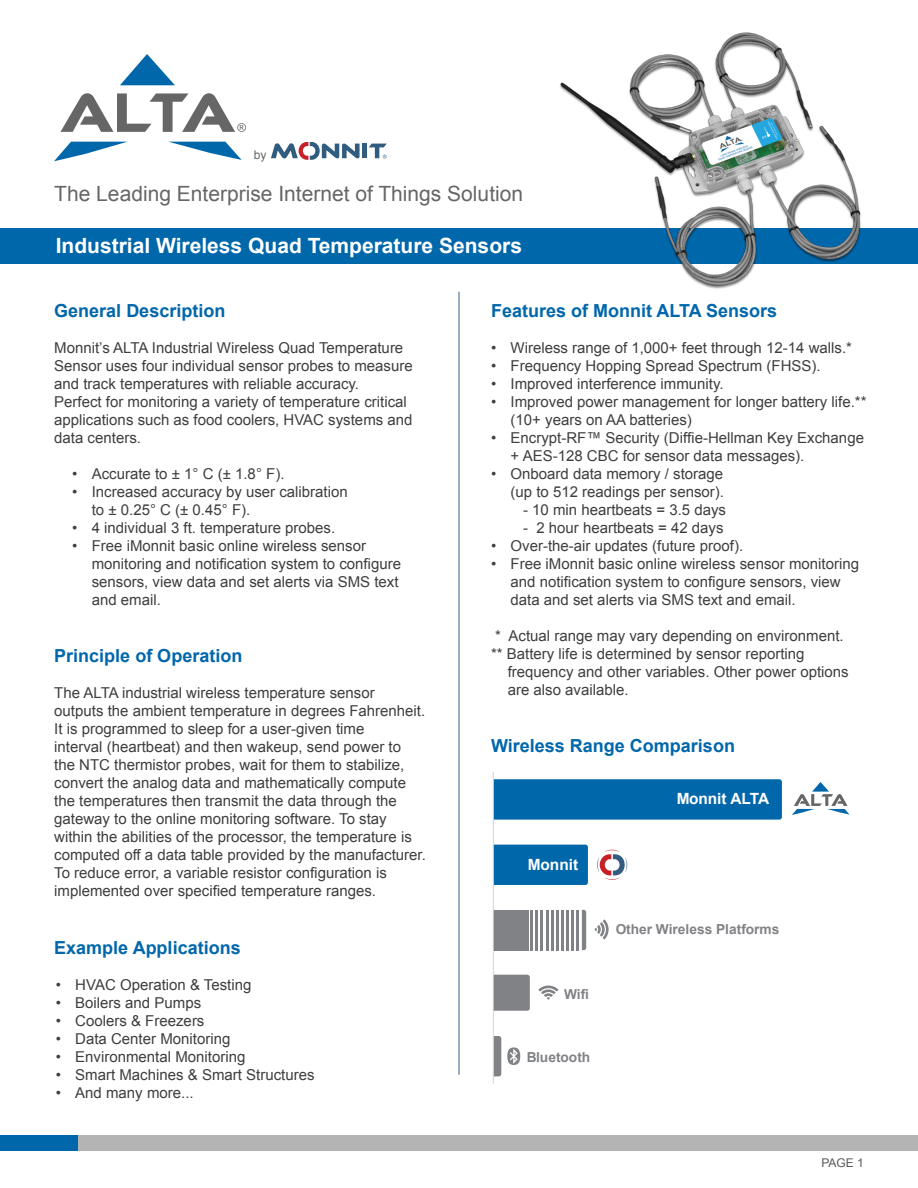
<style>
.page{position:relative;width:918px;height:1188px;background:#fff}
.page>*{position:absolute;margin:0;border:0;box-sizing:border-box;transform-origin:0 0}
.t1{font:700 21.45px "Arial";color:#0067ab}
.t2{font:21px "Arial";color:#666}
.t3{font:700 21px "Arial";color:#fff}
.t4{font:700 18px "Arial";color:#0067ab}
.t5{font:700 15.45px "Arial";color:#fff}
.t6{font:15px/18px "Arial";color:#3e3e3f}
.t7{font:700 13.8px "Arial";color:#808285}
.t8{font:12px "Arial";color:#57585a}
.t9{font:12px "Arial";color:#666}
</style>
<div class="page">
<div style="left:0;top:228px;width:918px;height:35px;background:#0067ab"></div>
<div style="left:0;top:1135px;width:918px;height:16px;background:#b4b4b4"></div>
<div style="left:0;top:1135px;width:78px;height:16px;background:#0067ab"></div>
<hr style="left:459px;top:292px;width:1px;height:783px;background:#335d80">
<div style="left:494px;top:779px;width:288px;height:41px;background:#0067ab"></div>
<div style="left:494px;top:845px;width:94px;height:40px;background:#0067ab"></div>
<svg style="left:582px;top:910px;width:4px;height:40px"></svg>
<svg style="left:494px;top:975px;width:64px;height:101px"></svg>
<svg style="left:597px;top:850px;width:30px;height:30px"></svg>
<svg style="left:594px;top:919px;width:15px;height:20px"></svg>
<div style="left:493px;top:910px;width:36px;height:40px;background:#808285"></div>
<hr style="left:530px;top:910px;width:3px;height:40px;background:#808285">
<hr style="left:536px;top:910px;width:2px;height:40px;background:#808285">
<hr style="left:541px;top:910px;width:2px;height:40px;background:#808285">
<hr style="left:546px;top:910px;width:2px;height:40px;background:#808285">
<hr style="left:551px;top:910px;width:2px;height:40px;background:#808285">
<hr style="left:556px;top:910px;width:3px;height:40px;background:#808285">
<hr style="left:561px;top:910px;width:3px;height:40px;background:#808285">
<hr style="left:566px;top:910px;width:3px;height:40px;background:#808285">
<hr style="left:572px;top:910px;width:2px;height:40px;background:#808285">
<hr style="left:577px;top:910px;width:2px;height:40px;background:#808285">
<svg style="left:792px;top:782px;width:58px;height:33px"></svg>
<hr style="left:493px;top:772px;width:1px;height:311px;background:#d1d3d4">
<svg style="left:120px;top:54px;width:55px;height:31px"></svg>
<svg style="left:54px;top:142px;width:72px;height:19px"></svg>
<svg style="left:170px;top:142px;width:72px;height:18px"></svg>
<svg style="left:60px;top:93px;width:186px;height:39px"></svg>
<div style="left:362px;top:144px;width:5px;height:14px;background:#305c7f"></div>
<svg style="left:271px;top:142px;width:89px;height:18px"></svg>
<svg style="left:369px;top:144px;width:18px;height:15px"></svg>
<img style="left:556px;top:32px;width:362px;height:257px">
<p class="t9" style="left:254px;top:147px;width:14px">by</p>
<p class="t2" style="left:54px;top:180px;width:470px">The Leading Enterprise Internet of Things Solution</p>
<p class="t3" style="left:56px;top:232px;width:468px">Industrial Wireless Quad Temperature Sensors</p>
<p class="t4" style="left:54px;top:298px;width:173px">General Description</p>
<p class="t6" style="left:54px;top:338px;width:360px">Monnit’s ALTA Industrial Wireless Quad Temperature Sensor uses four individual sensor probes to measure and track temperatures with reliable accuracy.<br>Perfect for monitoring a variety of temperature critical applications such as food coolers, HVAC systems and data centers.</p>
<p class="t6" style="left:72px;top:464px;width:214px">• Accurate to ± 1° C (± 1.8° F).</p>
<p class="t6" style="left:92px;top:482px;width:257px;text-indent:-20px">• Increased accuracy by user calibration to ± 0.25° C (± 0.45° F).</p>
<p class="t6" style="left:72px;top:518px;width:264px">• 4 individual 3 ft. temperature probes.</p>
<p class="t6" style="left:92px;top:536px;width:311px;text-indent:-20px">• Free iMonnit basic online wireless sensor monitoring and notification system to configure sensors, view data and set alerts via SMS text and email.</p>
<p class="t4" style="left:54px;top:644px;width:190px">Principle of Operation</p>
<p class="t6" style="left:54px;top:684px;width:373px">The ALTA industrial wireless temperature sensor outputs the ambient temperature in degrees Fahrenheit.<br>It is programmed to sleep for a user-given time<br>interval (heartbeat) and then wakeup, send power to<br>the NTC thermistor probes, wait for them to stabilize, convert the analog data and mathematically compute the temperatures then transmit the data through the gateway to the online monitoring software. To stay within the abilities of the processor, the temperature is computed off a data table provided by the manufacturer.<br>To reduce error, a variable resistor configuration is implemented over specified temperature ranges.</p>
<p class="t4" style="left:54px;top:935px;width:188px">Example Applications</p>
<p class="t6" style="left:56px;top:976px;width:197px">• HVAC Operation &amp; Testing</p>
<p class="t6" style="left:56px;top:994px;width:147px">• Boilers and Pumps</p>
<p class="t6" style="left:56px;top:1012px;width:150px">• Coolers &amp; Freezers</p>
<p class="t6" style="left:56px;top:1030px;width:176px">• Data Center Monitoring</p>
<p class="t6" style="left:56px;top:1048px;width:191px">• Environmental Monitoring</p>
<p class="t6" style="left:56px;top:1066px;width:260px">• Smart Machines &amp; Smart Structures</p>
<p class="t6" style="left:56px;top:1084px;width:139px">• And many more...</p>
<p class="t4" style="left:491px;top:298px;width:288px">Features of Monnit ALTA Sensors</p>
<p class="t6" style="left:491px;top:338px;width:362px">• Wireless range of 1,000+ feet through 12-14 walls.*</p>
<p class="t6" style="left:491px;top:356px;width:331px">• Frequency Hopping Spread Spectrum (FHSS).</p>
<p class="t6" style="left:491px;top:374px;width:234px">• Improved interference immunity.</p>
<p class="t6" style="left:511px;top:392px;width:357px;text-indent:-20px">• Improved power management for longer battery life.** (10+ years on AA batteries)</p>
<p class="t6" style="left:511px;top:428px;width:355px;text-indent:-20px">• Encrypt-RF™ Security (Diffie-Hellman Key Exchange + AES-128 CBC for sensor data messages).</p>
<p class="t6" style="left:491px;top:464px;width:234px;text-align:right">• Onboard data memory / storage (up to 512 readings per sensor).</p>
<p class="t6" style="left:523px;top:500px;width:205px">- 10 min heartbeats = 3.5 days</p>
<p class="t6" style="left:523px;top:518px;width:202px">- 2 hour heartbeats = 42 days</p>
<p class="t6" style="left:491px;top:536px;width:254px">• Over-the-air updates (future proof).</p>
<p class="t6" style="left:511px;top:554px;width:350px;text-indent:-20px">• Free iMonnit basic online wireless sensor monitoring and notification system to configure sensors, view data and set alerts via SMS text and email.</p>
<p class="t6" style="left:495px;top:626px;width:350px">* Actual range may vary depending on environment.</p>
<p class="t6" style="left:491px;top:644px;width:315px">** Battery life is determined by sensor reporting</p>
<p class="t6" style="left:508px;top:662px;width:342px">frequency and other variables. Other power options</p>
<p class="t6" style="left:508px;top:680px;width:122px">are also available.</p>
<h1 class="t1" style="left:493px;top:726px;width:292px">Wireless Range Comparison</h1>
<p class="t4" style="left:491px;top:734px;width:245px">Wireless Range Comparison</p>
<p class="t5" style="left:676px;top:788px;width:95px">Monnit ALTA</p>
<p class="t5" style="left:528px;top:854px;width:52px">Monnit</p>
<p class="t7" style="left:564px;top:985px;width:27px">Wifi</p>
<p class="t7" style="left:526px;top:1047px;width:66px">Bluetooth</p>
<p class="t7" style="left:616px;top:919px;width:165px">Other Wireless Platforms</p>
<p class="t8" style="left:822px;top:1155px;width:44px">PAGE 1</p>
</div>
